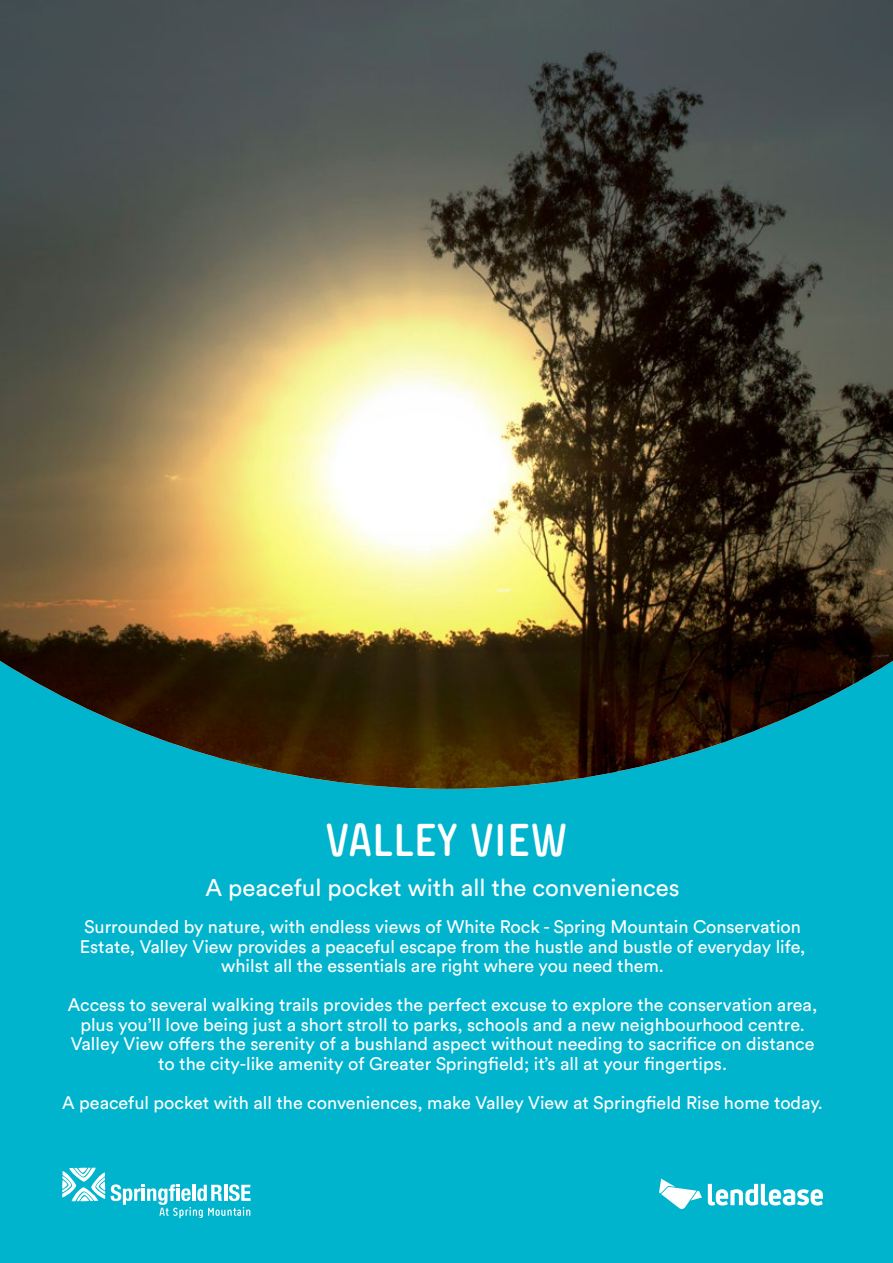
<style>
.page{position:relative;width:893px;height:1263px;background:#00b4ce}
.page>*{position:absolute;margin:0;border:0;box-sizing:border-box;transform-origin:0 0}
.t1{font:700 condensed 46.5px "Pharma";color:#fff}
.t2{font:24px "Circular Std";color:#fff}
.t3{font:18px/19.5px "Circular Std";color:#fff;text-align:center}
</style>
<div class="page">
<img style="left:0;top:0;width:893px;height:789px">
<svg style="left:62px;top:1168px;width:43px;height:33px"></svg>
<svg style="left:111px;top:1184px;width:140px;height:34px"></svg>
<svg style="left:708px;top:1184px;width:115px;height:21px"></svg>
<svg style="left:659px;top:1178px;width:43px;height:31px"></svg>
<h1 class="t1" style="left:326px;top:809px;width:243px">VALLEY VIEW</h1>
<h2 class="t2" style="left:206px;top:873px;width:476px">A peaceful pocket with all the conveniences</h2>
<p class="t3" style="left:80px;top:917px;width:727px">Surrounded by nature, with endless views of White Rock - Spring Mountain Conservation<br>Estate, Valley View provides a peaceful escape from the hustle and bustle of everyday life, whilst all the essentials are right where you need them.</p>
<p class="t3" style="left:68px;top:995px;width:751px">Access to several walking trails provides the perfect excuse to explore the conservation area, plus you’ll love being just a short stroll to parks, schools and a new neighbourhood centre.<br>Valley View offers the serenity of a bushland aspect without needing to sacrifice on distance to the city-like amenity of Greater Springfield; it’s all at your fingertips.</p>
<p class="t3" style="left:62px;top:1092px;width:762px">A peaceful pocket with all the conveniences, make Valley View at Springfield Rise home today.</p>
</div>
